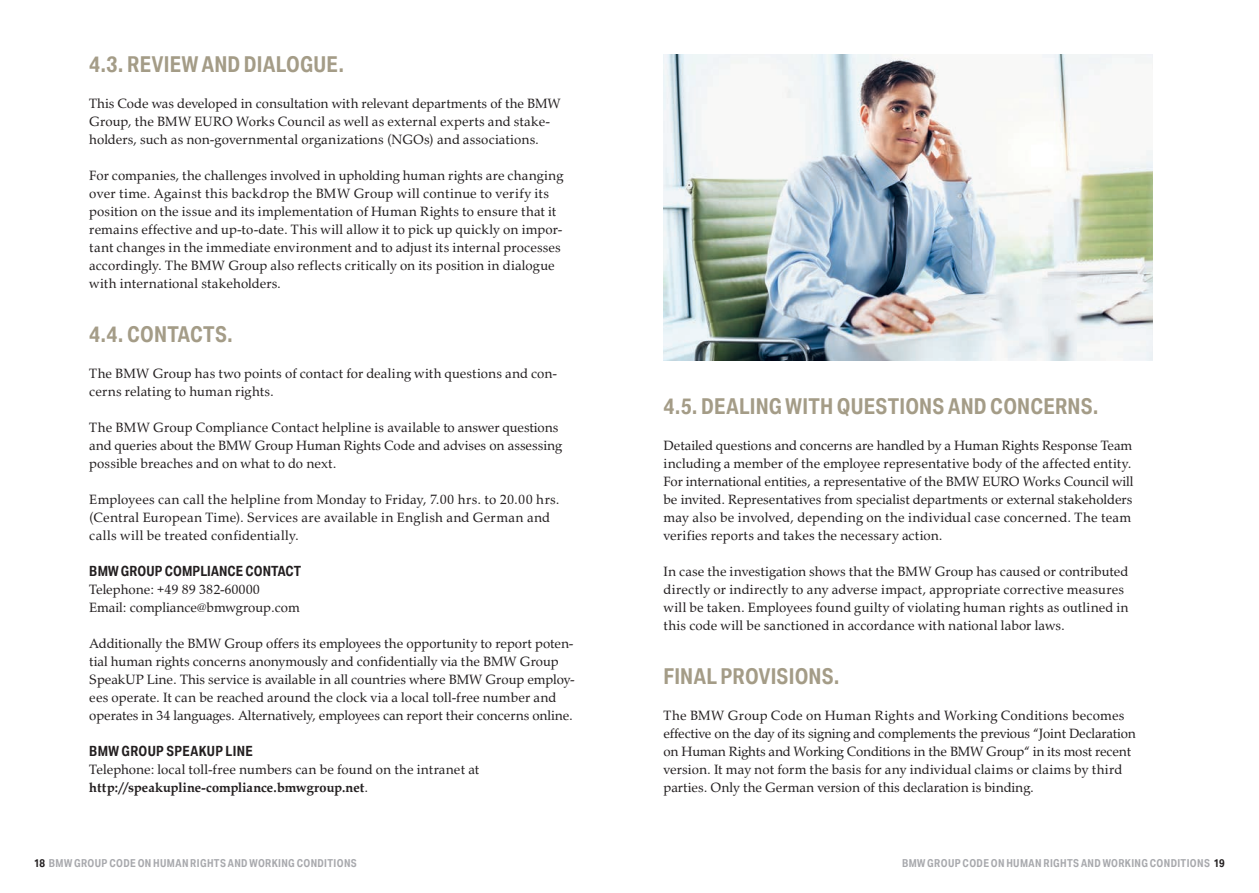
<style>
.page{position:relative;width:1259px;height:893px;background:#fff}
.page>*{position:absolute;margin:0;border:0;box-sizing:border-box;transform-origin:0 0}
.t1{font:700 21px "BMW Group Condensed";color:#a49c87}
.t2{font:13.5px/18px "BMW Group Serif";letter-spacing:.005em;color:#231f20}
.t3{font:700 13.5px "BMW Group Condensed";color:#231f20}
.t4{font:700 13.5px "BMW Group Condensed";letter-spacing:.02em;color:#231f20}
.t5{font:700 10.5px "BMW Group Condensed";letter-spacing:.025em;color:#a8a9ad}
.s1{font-weight:700}
.s2{color:#231f20}
</style>
<div class="page">
<img style="left:663px;top:54px;width:489px;height:306px">
<h1 class="t1" style="left:89px;top:50px;width:256px">4.3. REVIEW AND DIALOGUE.</h1>
<p class="t2" style="left:89px;top:94px;width:473px">This Code was developed in consultation with relevant departments of the BMW<br>Group, the BMW EURO Works Council as well as external experts and stake&shy;holders, such as non-governmental organizations (NGOs) and associations.</p>
<p class="t2" style="left:89px;top:166px;width:475px">For companies, the challenges involved in upholding human rights are changing over time. Against this backdrop the BMW Group will continue to verify its position on the issue and its implementation of Human Rights to ensure that it remains effective and up-to-date. This will allow it to pick up quickly on impor&shy;tant changes in the immediate environment and to adjust its internal processes accordingly. The BMW Group also reflects critically on its position in dialogue with international stakeholders.</p>
<h1 class="t1" style="left:89px;top:320px;width:145px">4.4. CONTACTS.</h1>
<p class="t2" style="left:89px;top:364px;width:469px">The BMW Group has two points of contact for dealing with questions and con&shy;cerns relating to human rights.</p>
<p class="t2" style="left:89px;top:418px;width:474px">The BMW Group Compliance Contact helpline is available to answer questions and queries about the BMW Group Human Rights Code and advises on assessing possible breaches and on what to do next.</p>
<p class="t2" style="left:89px;top:490px;width:472px">Employees can call the helpline from Monday to Friday, 7.00 hrs. to 20.00 hrs. (Central European Time). Services are available in English and German and calls will be treated confidentially.</p>
<p class="t3" style="left:89px;top:562px;width:213px">BMW GROUP COMPLIANCE CONTACT</p>
<p class="t2" style="left:89px;top:579px;width:212px">Telephone: +49 89 382-60000<br>Email: compliance@bmwgroup.com</p>
<p class="t2" style="left:89px;top:633px;width:487px">Additionally the BMW Group offers its employees the opportunity to report poten&shy;tial human rights concerns anonymously and confidentially via the BMW Group SpeakUP Line. This service is available in all countries where BMW Group employ&shy;ees operate. It can be reached around the clock via a local toll-free number and operates in 34 languages. Alternatively, employees can report their concerns online.</p>
<p class="t4" style="left:89px;top:742px;width:165px">BMW GROUP SPEAKUP LINE</p>
<p class="t2" style="left:89px;top:759px;width:391px">Telephone: local toll-free numbers can be found on the intranet at <span class="s1">http://speakupline-compliance.bmwgroup.net</span>.</p>
<h1 class="t1" style="left:663px;top:392px;width:437px">4.5. DEALING WITH QUESTIONS AND CONCERNS.</h1>
<p class="t2" style="left:663px;top:436px;width:471px">Detailed questions and concerns are handled by a Human Rights Response Team including a member of the employee representative body of the affected entity.<br>For international entities, a representative of the BMW EURO Works Council will be invited. Representatives from specialist departments or external stakeholders may also be involved, depending on the individual case concerned. The team verifies reports and takes the necessary action.</p>
<p class="t2" style="left:663px;top:562px;width:466px">In case the investigation shows that the BMW Group has caused or contributed directly or indirectly to any adverse impact, appropriate corrective measures will be taken. Employees found guilty of violating human rights as outlined in this code will be sanctioned in accordance with national labor laws.</p>
<h1 class="t1" style="left:663px;top:662px;width:178px">FINAL PROVISIONS.</h1>
<p class="t2" style="left:663px;top:705px;width:474px">The BMW Group Code on Human Rights and Working Conditions becomes effective on the day of its signing and complements the previous “Joint Declaration on Human Rights and Working Conditions in the BMW Group“ in its most recent version. It may not form the basis for any individual claims or claims by third parties. Only the German version of this declaration is binding.</p>
<p class="t5" style="left:34px;top:856px;width:324px"><span class="s2">18</span> BMW GROUP CODE ON HUMAN RIGHTS AND WORKING CONDITIONS</p>
<p class="t5" style="left:902px;top:856px;width:324px">BMW GROUP CODE ON HUMAN RIGHTS AND WORKING CONDITIONS <span class="s2">19</span></p>
</div>
